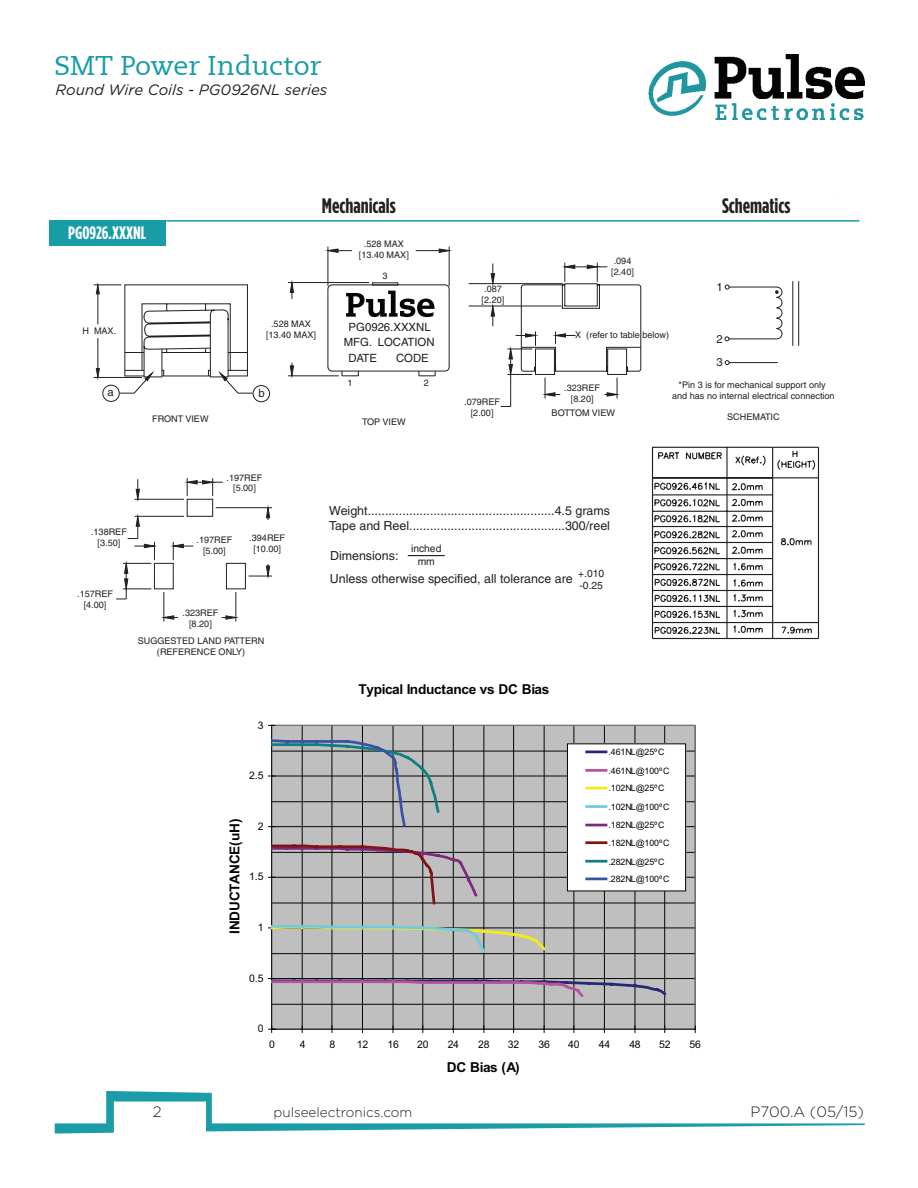
<style>
.page{position:relative;width:918px;height:1188px;background:#fff}
.page>*{position:absolute;margin:0;border:0;box-sizing:border-box;transform-origin:0 0}
.t1{font:27px "Caecilia LT";color:#189ca6}
.t2{font:700 21px "Gotham Condensed";color:#231f20}
.t3{font:700 18px "Gotham Condensed";color:#fff}
.t4{font:italic 15px "Gotham";color:#231f20}
.t5{font:300 15px "Gotham";color:#231f20}
.t6{font:700 13.65px "Arial";letter-spacing:-.02em;color:#040503}
.t7{font:300 13.5px "Gotham";color:#231f20}
.t8{font:12.45px/15px "Helvetica";color:#231f20}
.t9{font:11.4px/23.9px "Helvetica";color:#231f20}
.t10{font:10.5px "Arial";letter-spacing:-.015em;color:#040503}
.t11{font:10.35px/12.3px "Helvetica";color:#231f20;text-align:center}
.t12{font:9.15px/10.9px "Helvetica";color:#231f20;text-align:center}
.t13{font:8.85px/18.1px "Arial";letter-spacing:-.01em;color:#040503}
</style>
<div class="page">
<img style="left:648px;top:54px;width:216px;height:65px">
<svg style="left:55px;top:1091px;width:810px;height:43px"></svg>
<div style="left:50px;top:220px;width:116px;height:26px;background:#189ca6"></div>
<hr style="left:160px;top:220px;width:700px;height:2px;background:#189ca6">
<svg style="left:154px;top:281px;width:645px;height:309px"></svg>
<svg style="left:187px;top:478px;width:36px;height:18px"></svg>
<hr style="left:135px;top:499px;width:49px;height:1px;background:#231f20">
<hr style="left:135px;top:516px;width:49px;height:1px;background:#231f20">
<svg style="left:134px;top:479px;width:6px;height:21px"></svg>
<svg style="left:164px;top:592px;width:14px;height:30px"></svg>
<svg style="left:218px;top:592px;width:19px;height:30px"></svg>
<hr style="left:216px;top:507px;width:56px;height:1px;background:#231f20">
<svg style="left:266px;top:508px;width:7px;height:13px"></svg>
<svg style="left:249px;top:564px;width:24px;height:13px"></svg>
<svg style="left:113px;top:516px;width:42px;height:84px"></svg>
<svg style="left:173px;top:542px;width:21px;height:18px"></svg>
<hr style="left:510px;top:374px;width:1px;height:33px;background:#231f20">
<svg style="left:501px;top:406px;width:10px;height:2px"></svg>
<hr style="left:328px;top:247px;width:1px;height:39px;background:#231f20">
<hr style="left:449px;top:247px;width:1px;height:39px;background:#231f20">
<svg style="left:327px;top:247px;width:26px;height:6px"></svg>
<svg style="left:415px;top:247px;width:35px;height:6px"></svg>
<svg style="left:651px;top:446px;width:169px;height:194px"></svg>
<svg style="left:642px;top:282px;width:141px;height:95px"></svg>
<svg style="left:775px;top:287px;width:4px;height:11px"></svg>
<svg style="left:93px;top:263px;width:549px;height:135px"></svg>
<div style="left:102px;top:385px;width:18px;height:17px;border:1px solid #231f20;border-radius:50%"></div>
<div style="left:253px;top:385px;width:17px;height:17px;border:1px solid #231f20;border-radius:50%"></div>
<hr style="left:408px;top:555px;width:37px;height:1px;background:#231f20">
<svg style="left:267px;top:724px;width:429px;height:309px"></svg>
<h1 class="t1" style="left:54px;top:50px;width:269px">SMT Power Inductor</h1>
<h3 class="t4" style="left:56px;top:80px;width:273px">Round Wire Coils - PG0926NL series</h3>
<h3 class="t3" style="left:68px;top:222px;width:80px">PG0926.XXXNL</h3>
<h2 class="t2" style="left:322px;top:194px;width:75px">Mechanicals</h2>
<h2 class="t2" style="left:722px;top:194px;width:70px">Schematics</h2>
<p class="t12" style="left:359px;top:238px;width:52px">.528 MAX [13.40 MAX]</p>
<p class="t12" style="left:382px;top:270px;width:7px">3</p>
<p class="t12" style="left:482px;top:283px;width:24px;text-align:left">.087 [2.20]</p>
<p class="t12" style="left:611px;top:256px;width:24px;text-align:left">.094 [2.40]</p>
<p class="t9" style="left:716px;top:276px;width:8px">1</p>
<p class="t12" style="left:82px;top:325px;width:35px">H MAX.</p>
<p class="t12" style="left:266px;top:319px;width:52px">.528 MAX [13.40 MAX]</p>
<p class="t9" style="left:349px;top:315px;width:84px">PG0926.XXXNL</p>
<p class="t9" style="left:344px;top:330px;width:92px">MFG. LOCATION</p>
<p class="t9" style="left:349px;top:346px;width:30px">DATE</p>
<p class="t9" style="left:396px;top:346px;width:34px">CODE</p>
<p class="t12" style="left:348px;top:377px;width:7px">1</p>
<p class="t12" style="left:424px;top:377px;width:7px">2</p>
<p class="t9" style="left:108px;top:380px;width:8px">a</p>
<p class="t9" style="left:258px;top:381px;width:8px">b</p>
<p class="t12" style="left:152px;top:413px;width:58px">FRONT VIEW</p>
<p class="t12" style="left:362px;top:416px;width:45px">TOP VIEW</p>
<p class="t12" style="left:464px;top:396px;width:37px">.079REF [2.00]</p>
<p class="t12" style="left:575px;top:330px;width:95px">X (refer to table below)</p>
<p class="t9" style="left:716px;top:327px;width:8px">2<br>3</p>
<p class="t12" style="left:672px;top:379px;width:164px">*Pin 3 is for mechanical support only and has no internal electrical connection</p>
<p class="t12" style="left:727px;top:412px;width:54px">SCHEMATIC</p>
<p class="t12" style="left:564px;top:383px;width:37px">.323REF [8.20]</p>
<p class="t12" style="left:552px;top:407px;width:65px">BOTTOM VIEW</p>
<p class="t12" style="left:227px;top:472px;width:37px">.197REF [5.00]</p>
<p class="t12" style="left:91px;top:527px;width:37px">.138REF [3.50]</p>
<p class="t12" style="left:196px;top:534px;width:37px">.197REF [5.00]</p>
<p class="t12" style="left:249px;top:533px;width:37px">.394REF [10.00]</p>
<p class="t12" style="left:77px;top:588px;width:37px">.157REF [4.00]</p>
<p class="t12" style="left:183px;top:607px;width:37px">.323REF [8.20]</p>
<p class="t12" style="left:138px;top:635px;width:128px">SUGGESTED LAND PATTERN (REFERENCE ONLY)</p>
<p class="t10" style="left:258px;top:718px;width:7px">3</p>
<p class="t10" style="left:249px;top:769px;width:16px">2.5</p>
<h3 class="t6" style="left:226px;top:934px;width:117px;rotate:-90deg">INDUCTANCE(uH)</h3>
<p class="t10" style="left:258px;top:819px;width:7px">2</p>
<p class="t10" style="left:249px;top:870px;width:16px">1.5</p>
<p class="t10" style="left:258px;top:921px;width:7px">1</p>
<p class="t10" style="left:249px;top:971px;width:16px">0.5</p>
<p class="t10" style="left:258px;top:1022px;width:7px">0</p>
<h3 class="t8" style="left:329px;top:503px;width:282px">Weight......................................................4.5 grams<br>Tape and Reel.............................................300/reel</h3>
<h3 class="t8" style="left:330px;top:548px;width:70px">Dimensions:</h3>
<p class="t11" style="left:411px;top:542px;width:32px">inched mm</p>
<p class="t11" style="left:578px;top:567px;width:28px;text-align:left">+.010 -0.25</p>
<h3 class="t8" style="left:330px;top:571px;width:244px">Unless otherwise specified, all tolerance are</h3>
<h3 class="t6" style="left:358px;top:680px;width:193px">Typical Inductance vs DC Bias</h3>
<p class="t13" style="left:608px;top:743px;width:63px">.461NL@25ºC .461NL@100ºC .102NL@25ºC .102NL@100ºC .182NL@25ºC .182NL@100ºC .282NL@25ºC .282NL@100ºC</p>
<p class="t10" style="left:269px;top:1037px;width:7px">0</p>
<p class="t10" style="left:300px;top:1037px;width:7px">4</p>
<p class="t10" style="left:330px;top:1037px;width:7px">8</p>
<p class="t10" style="left:357px;top:1037px;width:13px">12</p>
<p class="t10" style="left:387px;top:1037px;width:13px">16</p>
<p class="t10" style="left:417px;top:1037px;width:13px">20</p>
<p class="t10" style="left:448px;top:1037px;width:13px">24</p>
<p class="t10" style="left:478px;top:1037px;width:13px">28</p>
<p class="t10" style="left:508px;top:1037px;width:13px">32</p>
<p class="t10" style="left:539px;top:1037px;width:13px">36</p>
<p class="t10" style="left:568px;top:1037px;width:13px">40</p>
<p class="t10" style="left:599px;top:1037px;width:13px">44</p>
<p class="t10" style="left:629px;top:1037px;width:13px">48</p>
<p class="t10" style="left:659px;top:1037px;width:13px">52</p>
<p class="t10" style="left:690px;top:1037px;width:13px">56</p>
<h3 class="t6" style="left:447px;top:1058px;width:74px">DC Bias (A)</h3>
<h3 class="t5" style="left:153px;top:1103px;width:10px">2</h3>
<h3 class="t7" style="left:274px;top:1104px;width:140px">pulseelectronics.com</h3>
<h3 class="t5" style="left:751px;top:1103px;width:115px">P700.A (05/15)</h3>
</div>
